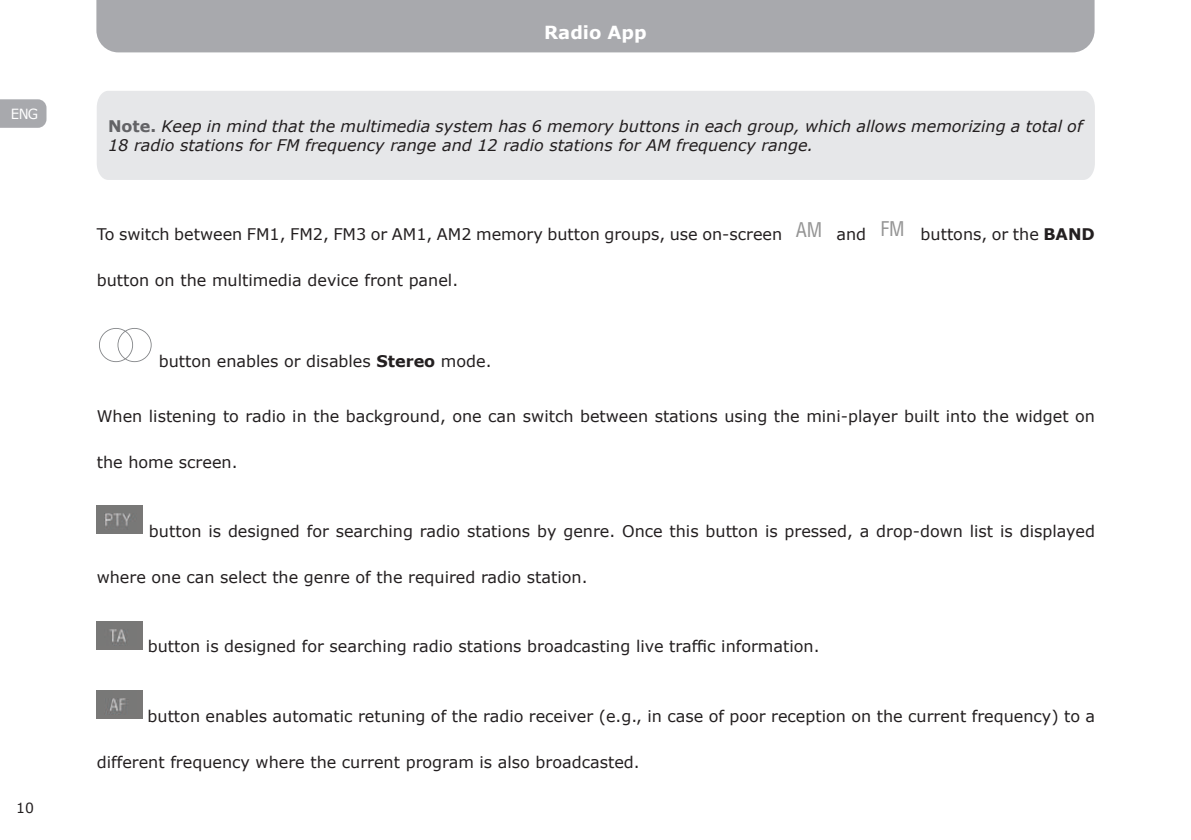
<style>
.page{position:relative;width:1191px;height:840px;background:#fff}
.page>*{position:absolute;margin:0;border:0;box-sizing:border-box;transform-origin:0 0}
.t1{font:700 18px "Verdana";color:#fff}
.t2{font:16px "Verdana";color:#231f20}
.t3{font:italic 16px/19.2px "Verdana";color:#231f20}
.t4{font:14px "Verdana";color:#fff;scale:.95 1}
.t5{font:14px "Verdana";color:#231f20}
.s1{font-weight:700;font-style:normal;color:#636366}
.s2{font-weight:700}
</style>
<div class="page">
<div style="left:96px;top:0;width:998px;height:52px;background:#a8a9ad"></div>
<svg style="left:0;top:99px;width:46px;height:29px"></svg>
<svg style="left:99px;top:328px;width:53px;height:34px"></svg>
<img style="left:97px;top:505px;width:45px;height:28px">
<img style="left:97px;top:621px;width:45px;height:28px">
<img style="left:97px;top:690px;width:45px;height:28px">
<div style="left:97px;top:91px;width:998px;height:89px;background:#e6e7e9"></div>
<p class="t4" style="left:11px;top:105px;width:30px">ENG</p>
<p class="t5" style="left:16px;top:798px;width:19px">10</p>
<p class="t1" style="left:544px;top:21px;width:104px">Radio App</p>
<p class="t3" style="left:108px;top:116px;width:976px"><span class="s1">Note.</span> Keep in mind that the multimedia system has 6 memory buttons in each group, which allows memorizing a total of<br>18 radio stations for FM frequency range and 12 radio stations for AM frequency range.</p>
<p class="t2" style="left:97px;top:224px;width:999px">To switch between FM1, FM2, FM3 or AM1, AM2 memory button groups, use on-screen <sup>AM</sup> and <sup>FM</sup> buttons, or the <span class="s2">BAND</span></p>
<p class="t2" style="left:97px;top:270px;width:363px">button on the multimedia device front panel.</p>
<p class="t2" style="left:159px;top:351px;width:334px">button enables or disables <span class="s2">Stereo</span> mode.</p>
<p class="t2" style="left:97px;top:405px;width:999px">When listening to radio in the background, one can switch between stations using the mini-player built into the widget on</p>
<p class="t2" style="left:97px;top:451px;width:142px">the home screen.</p>
<p class="t2" style="left:149px;top:520px;width:947px">button is designed for searching radio stations by genre. Once this button is pressed, a drop-down list is displayed</p>
<p class="t2" style="left:97px;top:566px;width:492px">where one can select the genre of the required radio station.</p>
<p class="t2" style="left:148px;top:636px;width:673px">button is designed for searching radio stations broadcasting live traffic information.</p>
<p class="t2" style="left:148px;top:705px;width:949px">button enables automatic retuning of the radio receiver (e.g., in case of poor reception on the current frequency) to a</p>
<p class="t2" style="left:97px;top:751px;width:544px">different frequency where the current program is also broadcasted.</p>
</div>
